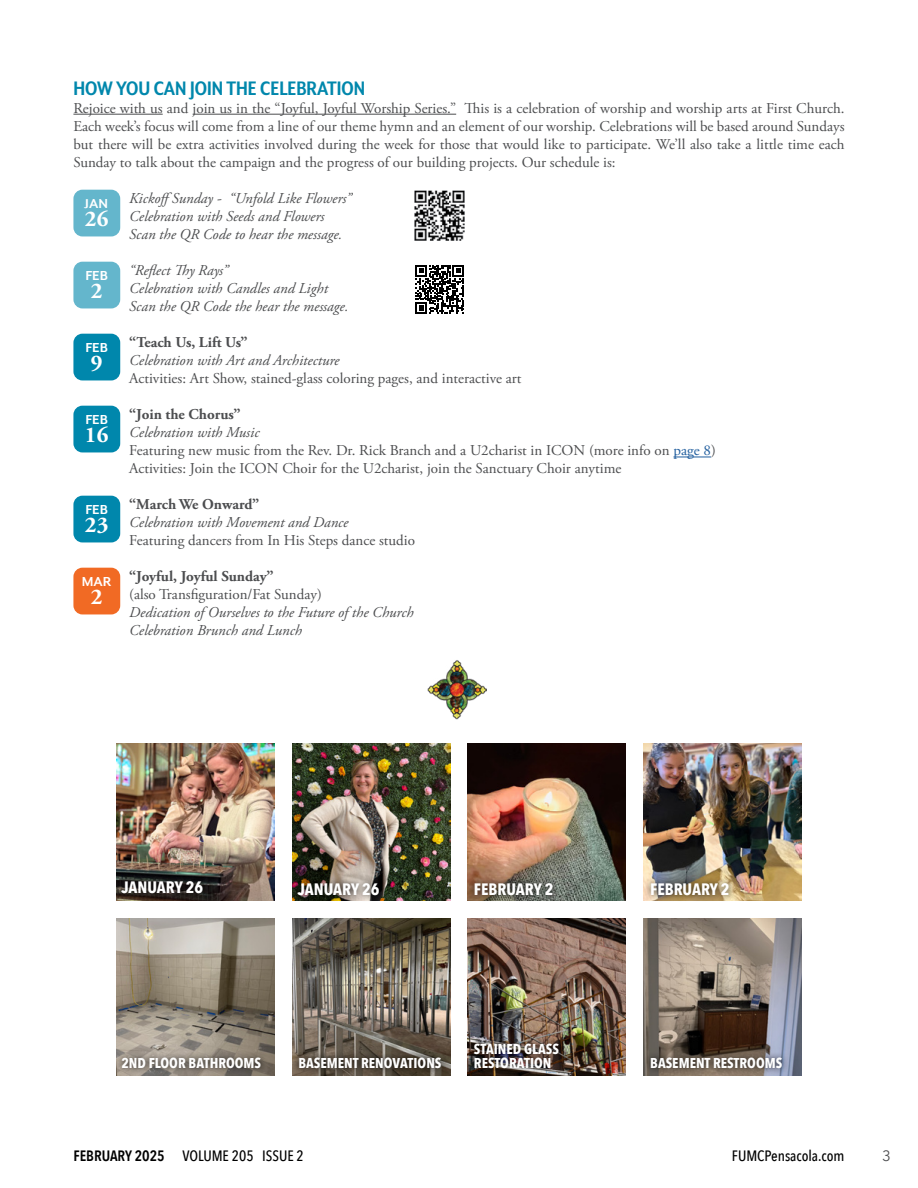
<style>
.page{position:relative;width:918px;height:1188px;background:#fff}
.page>*{position:absolute;margin:0;border:0;box-sizing:border-box;transform-origin:0 0}
.t1{font:700 22.5px "Mr Eaves XL Mod Nar OT";color:#0087ac}
.t2{font:700 22.5px "Adobe Garamond Pro";color:#fff}
.t3{font:700 16.5px "Avenir Next Condensed";color:#fff}
.t4{font:15px/18px "Adobe Garamond Pro";color:#4c4d4f;text-align:justify}
.t5{font:italic 15px/18px "Adobe Garamond Pro";color:#4c4d4f}
.t6{font:700 15px "Adobe Garamond Pro";color:#4c4d4f}
.t7{font:500 15px "Avenir Next Condensed";color:#000}
.t8{font:700 15px "Mr Eaves Mod OT";color:#fff}
.t9{font:15px "Avenir Next";color:#4c4d4f}
.t10{font:700 14.25px/13.5px "Avenir Next Condensed";color:#fff}
.s1{font-size:11.4px}
.s2{font-style:italic}
.s3{color:#215e9e}
.s4{font-weight:600}
</style>
<div class="page">
<hr style="left:73px;top:114px;width:90px;height:1px;background:#4c4d4f">
<hr style="left:193px;top:114px;width:263px;height:1px;background:#4c4d4f">
<hr style="left:673px;top:457px;width:38px;height:1px;background:#215e9e">
<div style="left:73px;top:190px;width:47px;height:46px;background:#64b6cc;border-radius:9px"></div>
<img style="left:414px;top:190px;width:51px;height:51px">
<div style="left:73px;top:262px;width:47px;height:46px;background:#64b6cc;border-radius:9px"></div>
<div style="left:73px;top:334px;width:47px;height:46px;background:#0087ac;border-radius:9px"></div>
<div style="left:73px;top:406px;width:47px;height:46px;background:#0087ac;border-radius:9px"></div>
<div style="left:73px;top:496px;width:47px;height:46px;background:#0087ac;border-radius:9px"></div>
<div style="left:73px;top:568px;width:47px;height:46px;background:#f16a24;border-radius:9px"></div>
<svg style="left:416px;top:265px;width:48px;height:49px"></svg>
<img style="left:428px;top:660px;width:59px;height:59px">
<img style="left:116px;top:743px;width:158px;height:158px">
<img style="left:292px;top:743px;width:158px;height:158px">
<img style="left:468px;top:743px;width:158px;height:158px">
<img style="left:644px;top:743px;width:158px;height:158px">
<img style="left:116px;top:918px;width:158px;height:158px">
<img style="left:292px;top:918px;width:158px;height:158px">
<img style="left:468px;top:918px;width:158px;height:158px">
<div style="left:115px;top:874px;width:95px;height:26px;background:#000;opacity:.75"></div>
<div style="left:291px;top:876px;width:95px;height:26px;background:#000;opacity:.75"></div>
<div style="left:468px;top:876px;width:91px;height:26px;background:#000;opacity:.75"></div>
<div style="left:644px;top:876px;width:91px;height:26px;background:#000;opacity:.75"></div>
<div style="left:115px;top:1052px;width:152px;height:23px;background:#000;opacity:.75"></div>
<div style="left:292px;top:1052px;width:156px;height:23px;background:#000;opacity:.75"></div>
<img style="left:644px;top:918px;width:158px;height:158px">
<div style="left:644px;top:1052px;width:145px;height:23px;background:#000;opacity:.75"></div>
<div style="left:468px;top:1038px;width:97px;height:36px;background:#000;opacity:.75"></div>
<h1 class="t1" style="left:73px;top:76px;width:293px">HOW YOU CAN JOIN THE CELEBRATION</h1>
<p class="t4" style="left:73px;top:99px;width:773px">Rejoice with us and join us in the “Joyful, Joyful Worship Series.” This is a celebration of worship and worship arts at First Church.<br>Each week’s focus will come from a line of our theme hymn and an element of our worship. Celebrations will be based around Sundays but there will be extra activities involved during the week for those that would like to participate. We’ll also take a little time each Sunday to talk about the campaign and the progress of our building projects. Our schedule is:</p>
<p class="t8" style="left:85px;top:196px;width:24px"><span class="s1">J</span>AN</p>
<h1 class="t2" style="left:85px;top:206px;width:25px">26</h1>
<p class="t5" style="left:129px;top:190px;width:224px">KickoffSunday - “Unfold Like Flowers”<br>Celebration with Seeds and Flowers<br>Scan the QR Code to hear the message.</p>
<p class="t8" style="left:85px;top:268px;width:24px">FEB</p>
<h1 class="t2" style="left:91px;top:278px;width:13px">2</h1>
<p class="t8" style="left:85px;top:340px;width:24px">FEB</p>
<h1 class="t2" style="left:91px;top:350px;width:13px">9</h1>
<p class="t8" style="left:85px;top:412px;width:24px">FEB</p>
<h1 class="t2" style="left:85px;top:422px;width:25px">16</h1>
<p class="t8" style="left:85px;top:502px;width:24px">FEB</p>
<h1 class="t2" style="left:85px;top:512px;width:25px">23</h1>
<p class="t8" style="left:82px;top:574px;width:31px">MAR</p>
<h1 class="t2" style="left:91px;top:584px;width:13px">2</h1>
<p class="t5" style="left:129px;top:262px;width:221px">“Reflect Thy Rays”<br>Celebration with Candles and Light<br>Scan the QR Code the hear the message.</p>
<p class="t6" style="left:129px;top:334px;width:120px">“Teach Us, Lift Us”</p>
<p class="t5" style="left:129px;top:352px;width:212px">Celebration with Art and Architecture</p>
<p class="t4" style="left:129px;top:370px;width:394px">Activities: Art Show, stained-glass coloring pages, and interactive art</p>
<p class="t6" style="left:129px;top:406px;width:113px">“Join the Chorus”</p>
<p class="t4" style="left:129px;top:424px;width:588px;text-align:left"><span class="s2">Celebration with Music<br></span>Featuring new music from the Rev. Dr. Rick Branch and a U2charist in ICON (more info on <span class="s3">page 8</span>)<br>Activities: Join the ICON Choir for the U2charist, join the Sanctuary Choir anytime</p>
<p class="t6" style="left:129px;top:496px;width:132px">“March We Onward”</p>
<p class="t5" style="left:129px;top:514px;width:221px">Celebration with Movement and Dance</p>
<p class="t4" style="left:129px;top:532px;width:287px">Featuring dancers from In His Steps dance studio</p>
<p class="t6" style="left:129px;top:568px;width:146px">“Joyful, Joyful Sunday”</p>
<p class="t4" style="left:129px;top:586px;width:194px">(also Transfiguration/Fat Sunday)</p>
<p class="t5" style="left:129px;top:604px;width:286px">Dedication of Ourselves to the Future of the Church<br>Celebration Brunch and Lunch</p>
<p class="t3" style="left:122px;top:878px;width:83px">JANUARY 26</p>
<p class="t3" style="left:298px;top:880px;width:83px">JANUARY 26</p>
<p class="t3" style="left:474px;top:880px;width:81px">FEBRUARY 2</p>
<p class="t3" style="left:650px;top:880px;width:81px">FEBRUARY 2</p>
<p class="t10" style="left:474px;top:1043px;width:87px">STAINED GLASS<br>RESTORATION</p>
<p class="t10" style="left:122px;top:1056px;width:141px">2ND FLOOR BATHROOMS</p>
<p class="t10" style="left:298px;top:1056px;width:145px">BASEMENT RENOVATIONS</p>
<p class="t10" style="left:650px;top:1056px;width:134px">BASEMENT RESTROOMS</p>
<p class="t7" style="left:73px;top:1147px;width:232px"><span class="s4">FEBRUARY 2025</span> VOLUME 205 ISSUE 2</p>
<p class="t7" style="left:732px;top:1147px;width:114px">FUMCPensacola.com</p>
<p class="t9" style="left:882px;top:1143px;width:10px">3</p>
</div>
